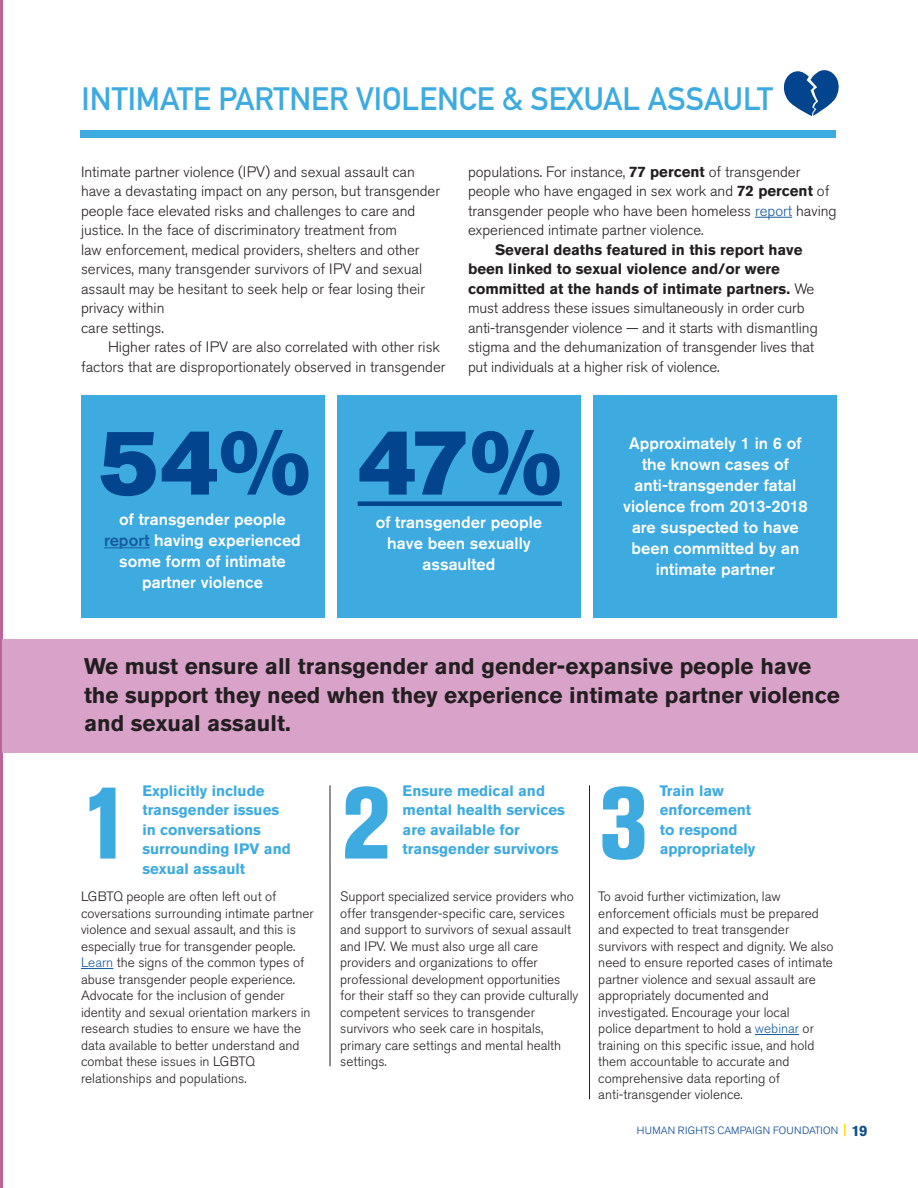
<style>
.page{position:relative;width:918px;height:1188px;background:#fff}
.page>*{position:absolute;margin:0;border:0;box-sizing:border-box;transform-origin:0 0}
.t1{font:800 condensed 100.5px "Akzidenz Grotesk Pro";color:#3daae0}
.t2{font:91.5px "Akzidenz Grotesk Pro Super";color:#02448d}
.t3{font:700 31.95px "DIN Alternate";color:#3daae0}
.t4{font:700 22.5px/28.5px "Akzidenz Grotesk Pro";color:#231f20}
.Info_Caption{font:500 16.5px/21px "Akzidenz Grotesk Pro";color:#fff;text-align:center}
.Body_Copy_Indent{font:300 15px/19.5px "Akzidenz Grotesk Pro";color:#231f20}
.Body_Copy_NO_Indent{font:300 15px/19.5px "Akzidenz Grotesk Pro";color:#231f20}
.t5{font:700 15px/19.5px "Akzidenz Grotesk Pro";color:#3daae0}
.t6{font:300 13.5px/16.5px "Akzidenz Grotesk Pro";color:#231f20}
._123_Titles{font:300 10.5px "Akzidenz Grotesk Pro";letter-spacing:.02em;color:#02448d}
.s1{font-weight:700}
.s2{color:#175d9e}
.s3{font-weight:700;font-size:15px;color:#0d4d8d}
</style>
<div class="page">
<svg style="left:844px;top:1124px;width:2px;height:12px"></svg>
<hr style="left:0;top:0;width:2px;height:1188px;background:#bc6495">
<div style="left:2px;top:640px;width:916px;height:113px;background:#d9a2c8"></div>
<div style="left:594px;top:395px;width:243px;height:222px;background:#3daae0"></div>
<div style="left:338px;top:395px;width:243px;height:222px;background:#3daae0"></div>
<div style="left:81px;top:395px;width:243px;height:222px;background:#3daae0"></div>
<div style="left:80px;top:130px;width:756px;height:8px;background:#3daae0"></div>
<hr style="left:755px;top:217px;width:37px;height:1px;background:#175d9e">
<hr style="left:81px;top:968px;width:32px;height:1px;background:#175d9e">
<hr style="left:755px;top:1034px;width:44px;height:1px;background:#175d9e">
<div style="left:358px;top:501px;width:204px;height:5px;background:#02448d"></div>
<hr style="left:104px;top:547px;width:46px;height:1px;background:#175d9e">
<hr style="left:330px;top:785px;width:1px;height:281px;background:#231f20">
<hr style="left:589px;top:785px;width:1px;height:314px;background:#231f20">
<svg style="left:783px;top:70px;width:56px;height:46px"></svg>
<p class="t3" style="left:82px;top:74px;width:693px">INTIMATE PARTNER VIOLENCE &amp; SEXUAL ASSAULT</p>
<p class="Body_Copy_NO_Indent" style="left:81px;top:162px;width:361px">Intimate partner violence (IPV) and sexual assault can have a devastating impact on any person, but transgender people face elevated risks and challenges to care and justice. In the face of discriminatory treatment from<br>law enforcement, medical providers, shelters and other services, many transgender survivors of IPV and sexual assault may be hesitant to seek help or fear losing their privacy within</p>
<p class="Body_Copy_NO_Indent" style="left:81px;top:318px;width:84px">care settings.</p>
<p class="Body_Copy_Indent" style="left:81px;top:337px;width:366px;text-indent:27px">Higher rates of IPV are also correlated with other risk factors that are disproportionately observed in transgender</p>
<p class="Body_Copy_Indent" style="left:468px;top:162px;width:370px">populations. For instance, <span class="s1">77 percent</span> of transgender people who have engaged in sex work and <span class="s1">72 percent</span> of transgender people who have been homeless <span class="s2">report</span> having experienced intimate partner violence.</p>
<p class="Body_Copy_Indent" style="left:468px;top:240px;width:351px;text-indent:27px"><span class="s1">Several deaths featured in this report have been linked to sexual violence and/or were committed at the hands of intimate partners.</span> We must address these issues simultaneously in order curb anti-transgender violence — and it starts with dismantling stigma and the dehumanization of transgender lives that put individuals at a higher risk of violence.</p>
<p class="t2" style="left:99px;top:403px;width:213px">54%</p>
<p class="Info_Caption" style="left:119px;top:509px;width:168px">of transgender people</p>
<p class="Info_Caption" style="left:104px;top:530px;width:198px"><span class="s2">report</span> having experienced some form of intimate partner violence</p>
<p class="t2" style="left:358px;top:403px;width:206px">47%</p>
<p class="Info_Caption" style="left:376px;top:512px;width:168px">of transgender people have been sexually assaulted</p>
<p class="Info_Caption" style="left:629px;top:433px;width:174px">Approximately 1 in 6 of</p>
<p class="Info_Caption" style="left:623px;top:454px;width:186px">the known cases of anti-transgender fatal violence from 2013-2018 are suspected to have been committed by an intimate partner</p>
<p class="t4" style="left:84px;top:652px;width:757px">We must ensure all transgender and gender-expansive people have the support they need when they experience intimate partner violence and sexual assault.</p>
<p class="t5" style="left:142px;top:781px;width:124px">Explicitly include</p>
<p class="t5" style="left:142px;top:800px;width:138px">transgender issues</p>
<p class="t5" style="left:142px;top:820px;width:120px">in conversations</p>
<p class="t5" style="left:142px;top:839px;width:150px">surrounding IPV and sexual assault</p>
<p class="t5" style="left:403px;top:781px;width:164px">Ensure medical and mental health services are available for</p>
<p class="t5" style="left:403px;top:839px;width:157px">transgender survivors</p>
<p class="t1" style="left:81px;top:759px;width:52px">1</p>
<p class="t1" style="left:341px;top:759px;width:52px">2</p>
<p class="t1" style="left:598px;top:759px;width:52px">3</p>
<p class="t5" style="left:660px;top:781px;width:93px">Train law enforcement to respond</p>
<p class="t5" style="left:660px;top:839px;width:97px">appropriately</p>
<p class="t6" style="left:81px;top:888px;width:234px">LGBTQ people are often left out of coversations surrounding intimate partner violence and sexual assault, and this is especially true for transgender people.<br><span class="s2">Learn</span> the signs of the common types of abuse transgender people experience.<br>Advocate for the inclusion of gender identity and sexual orientation markers in research studies to ensure we have the data available to better understand and combat these issues in LGBTQ</p>
<p class="t6" style="left:81px;top:1070px;width:167px">relationships and populations.</p>
<p class="t6" style="left:340px;top:888px;width:235px">Support specialized service providers who offer transgender-specific care, services and support to survivors of sexual assault and IPV. We must also urge all care</p>
<p class="t6" style="left:340px;top:954px;width:240px">providers and organizations to offer professional development opportunities for their staff so they can provide culturally competent services to transgender</p>
<p class="t6" style="left:340px;top:1020px;width:223px">survivors who seek care in hospitals, primary care settings and mental health settings.</p>
<p class="t6" style="left:598px;top:888px;width:184px">To avoid further victimization, law</p>
<p class="t6" style="left:598px;top:905px;width:222px">enforcement officials must be prepared and expected to treat transgender</p>
<p class="t6" style="left:598px;top:938px;width:237px;text-align:justify">survivors with respect and dignity. We also need to ensure reported cases of intimate partner violence and sexual assault are</p>
<p class="t6" style="left:598px;top:987px;width:172px">appropriately documented and</p>
<p class="t6" style="left:598px;top:1004px;width:193px">investigated. Encourage your local</p>
<p class="t6" style="left:598px;top:1020px;width:217px">police department to hold a <span class="s2">webinar</span> or</p>
<p class="t6" style="left:598px;top:1037px;width:218px">training on this specific issue, and hold them accountable to accurate and</p>
<p class="t6" style="left:598px;top:1070px;width:183px">comprehensive data reporting of</p>
<p class="t6" style="left:598px;top:1086px;width:146px">anti-transgender violence.</p>
<p class="_123_Titles" style="left:637px;top:1124px;width:232px">HUMAN RIGHTS CAMPAIGN FOUNDATION <span class="s3">19</span></p>
</div>
